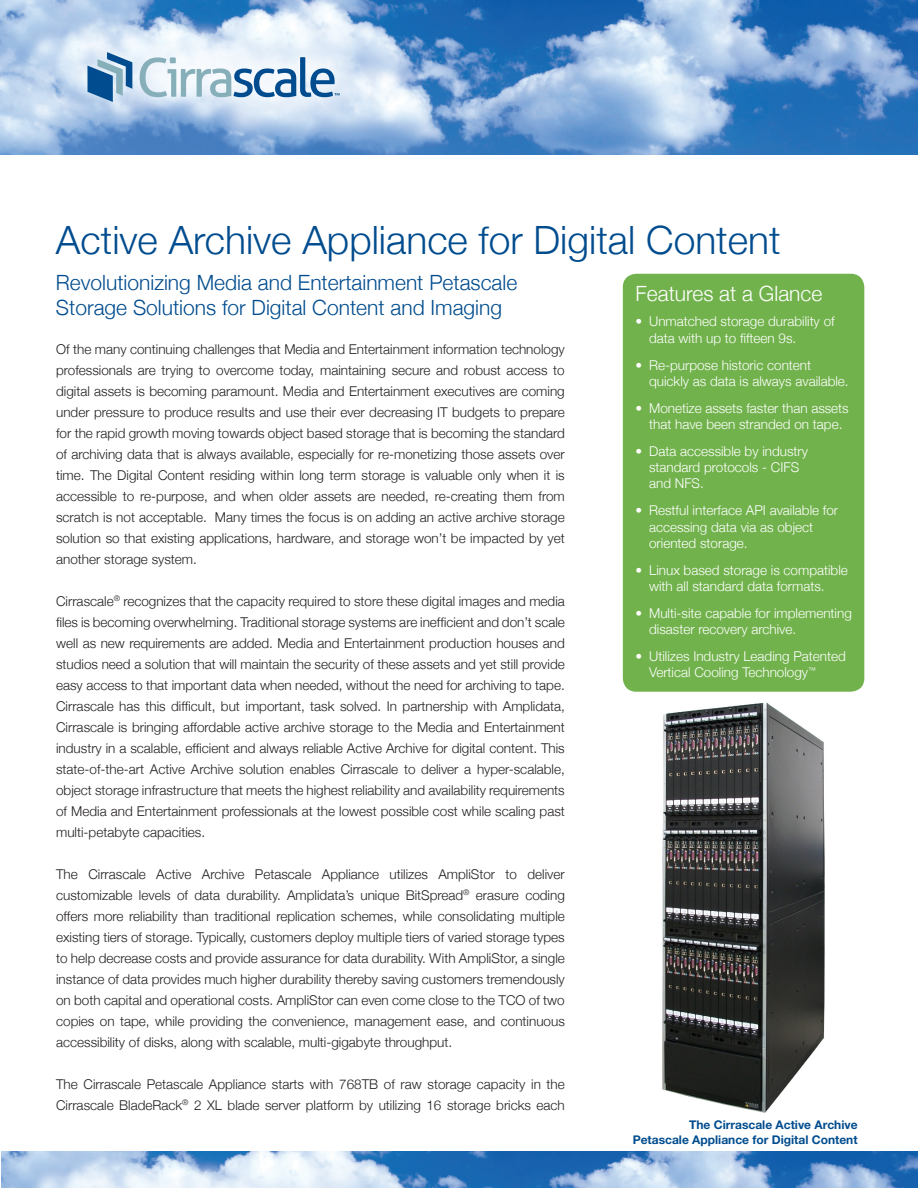
<style>
.page{position:relative;width:918px;height:1188px;background:#fff}
.page>*{position:absolute;margin:0;border:0;box-sizing:border-box;transform-origin:0 0}
.t1{font:300 39px "Helvetica Neue";color:#004c8e}
.t2{font:300 21px/25.2px "Helvetica Neue";color:#004c8e}
.t3{font:300 21px "Helvetica Neue";color:#fff}
.t4{font:300 13.5px/21px "Helvetica Neue";color:#231f20;text-align:justify}
.t5{font:300 13.5px/16.2px "Helvetica Neue";color:#fff}
.t6{font:700 12px/15px "Helvetica Neue";color:#004c8e;text-align:right}
</style>
<div class="page">
<img style="left:0;top:0;width:918px;height:154px">
<img style="left:1px;top:1151px;width:917px;height:36px">
<svg style="left:140px;top:57px;width:200px;height:40px"></svg>
<svg style="left:87px;top:52px;width:45px;height:50px"></svg>
<div style="left:623px;top:274px;width:241px;height:418px;background:#71b24c;border-radius:14px"></div>
<img style="left:662px;top:702px;width:163px;height:411px">
<p class="t1" style="left:56px;top:216px;width:726px">Active Archive Appliance for Digital Content</p>
<p class="t2" style="left:56px;top:270px;width:463px">Revolutionizing Media and Entertainment Petascale<br>Storage Solutions for Digital Content and Imaging</p>
<p class="t4" style="left:56px;top:338px;width:510px">Of the many continuing challenges that Media and Entertainment information technology professionals are trying to overcome today, maintaining secure and robust access to digital assets is becoming paramount. Media and Entertainment executives are coming under pressure to produce results and use their ever decreasing IT budgets to prepare for the rapid growth moving towards object based storage that is becoming the standard of archiving data that is always available, especially for re-monetizing those assets over time. The Digital Content residing within long term storage is valuable only when it is accessible to re-purpose, and when older assets are needed, re-creating them from scratch is not acceptable. Many times the focus is on adding an active archive storage solution so that existing applications, hardware, and storage won’t be impacted by yet another storage system.</p>
<p class="t4" style="left:56px;top:590px;width:510px">Cirrascale<sup>®</sup> recognizes that the capacity required to store these digital images and media files is becoming overwhelming. Traditional storage systems are inefficient and don’t scale well as new requirements are added. Media and Entertainment production houses and studios need a solution that will maintain the security of these assets and yet still provide easy access to that important data when needed, without the need for archiving to tape.</p>
<p class="t4" style="left:56px;top:695px;width:510px">Cirrascale has this difficult, but important, task solved. In partnership with Amplidata, Cirrascale is bringing affordable active archive storage to the Media and Entertainment industry in a scalable, efficient and always reliable Active Archive for digital content. This state-of-the-art Active Archive solution enables Cirrascale to deliver a hyper-scalable, object storage infrastructure that meets the highest reliability and availability requirements of Media and Entertainment professionals at the lowest possible cost while scaling past multi-petabyte capacities.</p>
<p class="t4" style="left:56px;top:863px;width:510px">The Cirrascale Active Archive Petascale Appliance utilizes AmpliStor to deliver customizable levels of data durability. Amplidata’s unique BitSpread<sup>®</sup> erasure coding offers more reliability than traditional replication schemes, while consolidating multiple existing tiers of storage. Typically, customers deploy multiple tiers of varied storage types to help decrease costs and provide assurance for data durability. With AmpliStor, a single instance of data provides much higher durability thereby saving customers tremendously on both capital and operational costs. AmpliStor can even come close to the TCO of two copies on tape, while providing the convenience, management ease, and continuous accessibility of disks, along with scalable, multi-gigabyte throughput.</p>
<p class="t4" style="left:56px;top:1073px;width:510px">The Cirrascale Petascale Appliance starts with 768TB of raw storage capacity in the<br>Cirrascale BladeRack<sup>®</sup> 2 XL blade server platform by utilizing 16 storage bricks each</p>
<p class="t3" style="left:636px;top:281px;width:188px">Features at a Glance</p>
<p class="t5" style="left:649px;top:313px;width:187px;text-indent:-14px">• Unmatched storage durability of data with up to fifteen 9s.</p>
<p class="t5" style="left:649px;top:357px;width:201px;text-indent:-14px">• Re-purpose historic content quickly as data is always available.</p>
<p class="t5" style="left:636px;top:400px;width:215px;text-align:center">• Monetize assets faster than assets that have been stranded on tape.</p>
<p class="t5" style="left:649px;top:443px;width:161px;text-indent:-14px">• Data accessible by industry standard protocols - CIFS and NFS.</p>
<p class="t5" style="left:649px;top:502px;width:191px;text-indent:-14px">• Restful interface API available for accessing data via as object oriented storage.</p>
<p class="t5" style="left:649px;top:562px;width:200px;text-indent:-14px">• Linux based storage is compatible with all standard data formats.</p>
<p class="t5" style="left:649px;top:605px;width:204px;text-indent:-14px">• Multi-site capable for implementing disaster recovery archive.</p>
<p class="t5" style="left:649px;top:648px;width:198px;text-indent:-14px">• Utilizes Industry Leading Patented<br>Vertical Cooling Technology<sup>™</sup></p>
<p class="t6" style="left:633px;top:1117px;width:226px">The Cirrascale Active Archive<br>Petascale Appliance for Digital Content</p>
</div>
